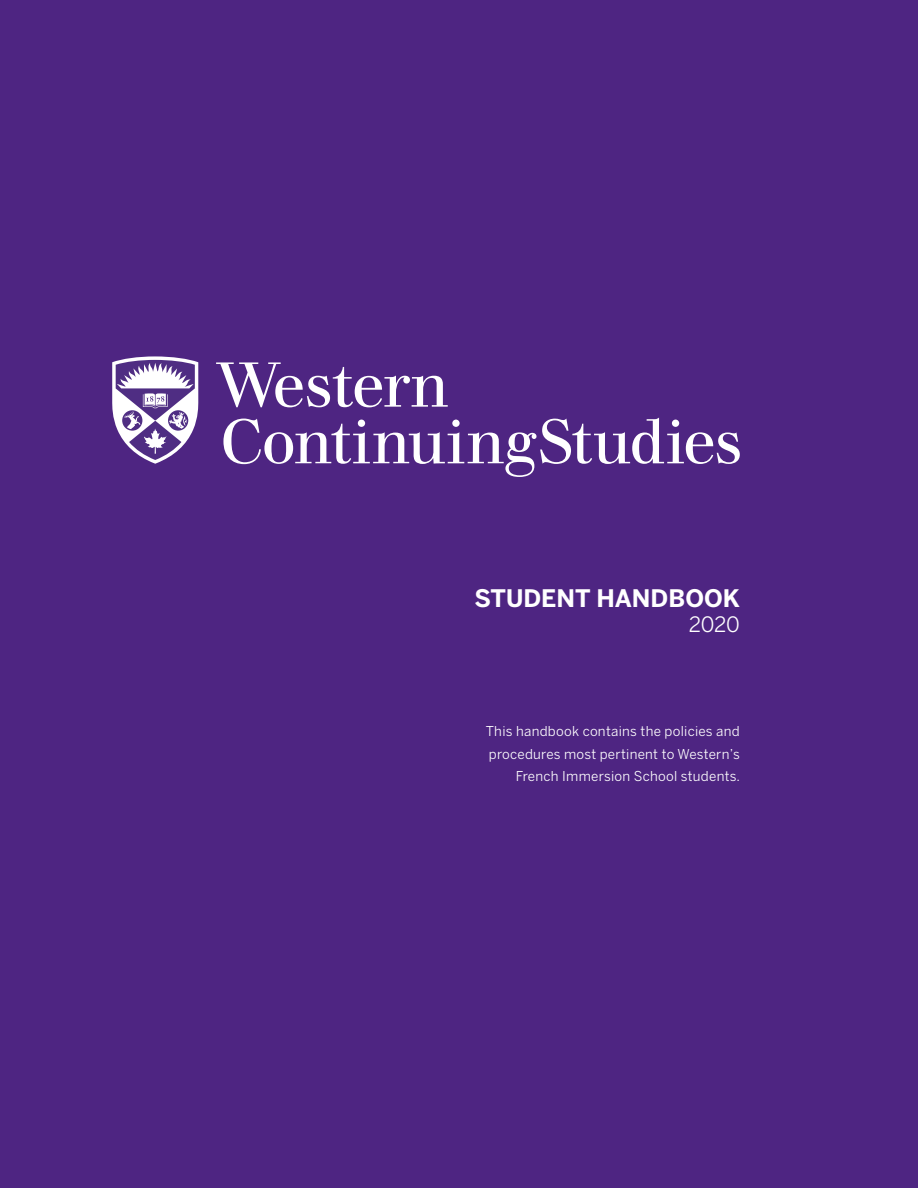
<style>
.page{position:relative;width:918px;height:1188px;background:#4e2582}
.page>*{position:absolute;margin:0;border:0;box-sizing:border-box;transform-origin:0 0}
.t1{font:700 24px "Benton Sans";color:#fff}
.t2{font:21px "Benton Sans";color:#fff}
.t3{font:13.5px/22.5px "Benton Sans";letter-spacing:.02em;color:#fff;text-align:right}
</style>
<div class="page">
<svg style="left:216px;top:362px;width:232px;height:45px"></svg>
<svg style="left:223px;top:418px;width:517px;height:59px"></svg>
<svg style="left:112px;top:356px;width:86px;height:108px"></svg>
<h1 class="t1" style="left:475px;top:584px;width:267px">STUDENT HANDBOOK</h1>
<h2 class="t2" style="left:689px;top:612px;width:52px">2020</h2>
<p class="t3" style="left:486px;top:720px;width:256px">This handbook contains the policies and procedures most pertinent to Western’s<br>French Immersion School students.</p>
</div>
